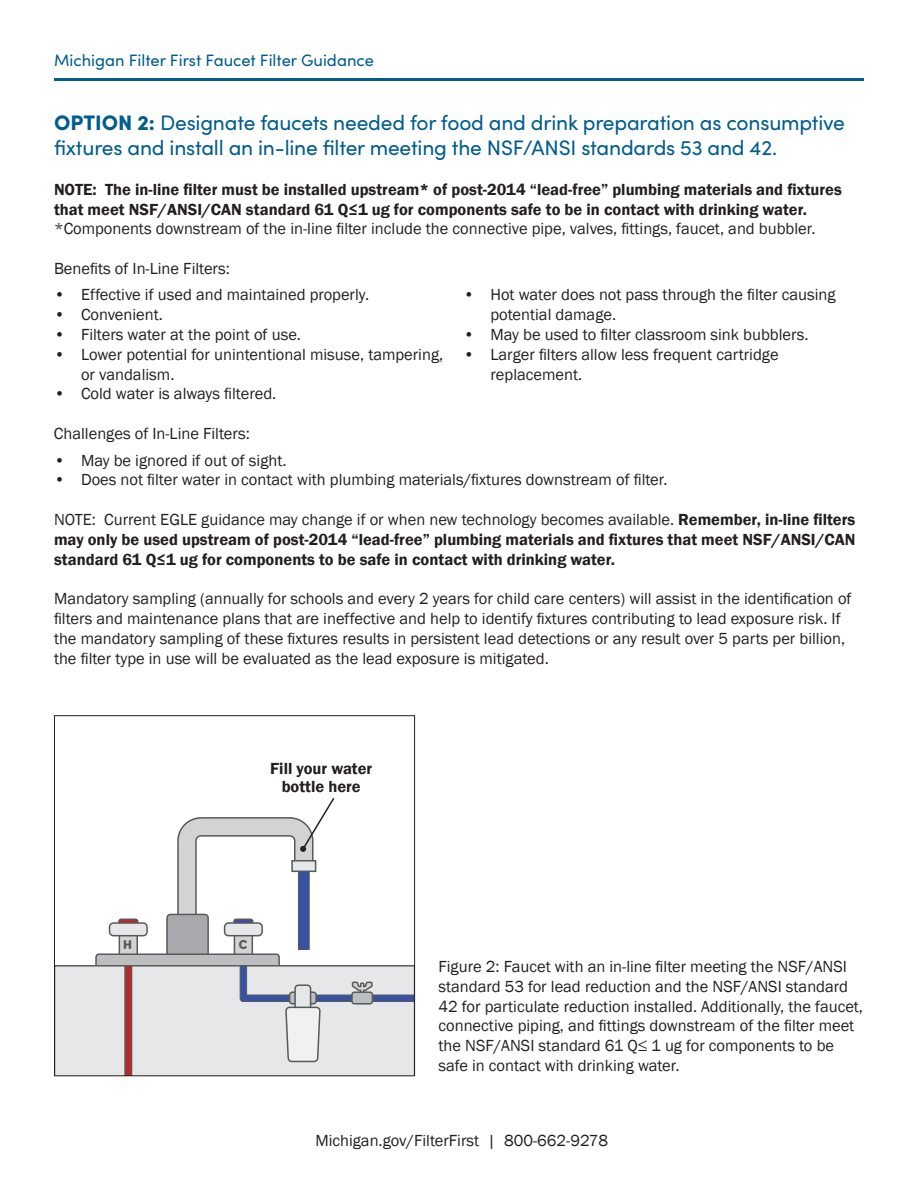
<style>
.page{position:relative;width:918px;height:1188px;background:#fff}
.page>*{position:absolute;margin:0;border:0;box-sizing:border-box;transform-origin:0 0}
.t1{font:21px/25.5px "Sofia Pro";letter-spacing:-.01em;color:#015d8c}
.t2{font:16.5px/19.8px "Franklin Gothic";color:#231f20}
.t3{font:600 16.5px/19.8px "Franklin Gothic";color:#231f20}
.t4{font:16.5px "Sofia Pro";color:#015d8c}
.t5{font:12px "Kit Rounded VF";color:#58595b}
.s1{font-weight:900}
.s2{font-weight:400}
</style>
<div class="page">
<hr style="left:54px;top:78px;width:810px;height:3px;background:#015d8c">
<div style="left:298px;top:839px;width:11px;height:110px;background:#3852a3"></div>
<div style="left:298px;top:839px;width:12px;height:111px;border:1px solid #58595b"></div>
<div style="left:167px;top:914px;width:41px;height:43px;background:#a7a9ac;border-radius:4px"></div>
<div style="left:166px;top:914px;width:43px;height:44px;border:2px solid #58595b;border-radius:4px"></div>
<div style="left:234px;top:924px;width:18px;height:39px;background:#d1d3d4"></div>
<div style="left:234px;top:923px;width:19px;height:41px;border:2px solid #58595b"></div>
<div style="left:224px;top:922px;width:39px;height:14px;border:2px solid #58595b;border-radius:4px"></div>
<div style="left:118px;top:919px;width:20px;height:9px;border:2px solid #58595b;border-radius:2px"></div>
<div style="left:119px;top:924px;width:18px;height:39px;background:#d1d3d4"></div>
<div style="left:119px;top:923px;width:19px;height:41px;border:2px solid #58595b"></div>
<div style="left:110px;top:923px;width:37px;height:13px;background:#e6e7e8;border-radius:4px"></div>
<div style="left:109px;top:922px;width:39px;height:14px;border:2px solid #58595b;border-radius:4px"></div>
<div style="left:96px;top:954px;width:183px;height:38px;background:#bcbec0;border-radius:3px"></div>
<div style="left:95px;top:953px;width:185px;height:39px;border:2px solid #58595b;border-radius:3px"></div>
<svg style="left:56px;top:965px;width:357px;height:109px;background:#dcdbde"></svg>
<div style="left:352px;top:992px;width:20px;height:12px;background:#bcbec0;border-radius:3px"></div>
<div style="left:351px;top:991px;width:22px;height:14px;border:2px solid #58595b;border-radius:3px"></div>
<div style="left:54px;top:715px;width:361px;height:361px;border:1px solid #231f20"></div>
<svg style="left:176px;top:798px;width:159px;height:135px"></svg>
<p class="t4" style="left:54px;top:48px;width:321px">Michigan Filter First Faucet Filter Guidance</p>
<p class="t1" style="left:54px;top:108px;width:793px"><span class="s1">OPTION 2:</span> Designate faucets needed for food and drink preparation as consumptive fixtures and install an in-line filter meeting the NSF/ANSI standards 53 and 42.</p>
<p class="t3" style="left:54px;top:180px;width:789px">NOTE: The in-line filter must be installed upstream* of post-2014 “lead-free” plumbing materials and fixtures that meet NSF/ANSI/CAN standard 61 Q≤1 ug for components safe to be in contact with drinking water.</p>
<p class="t2" style="left:54px;top:219px;width:763px">*Components downstream of the in-line filter include the connective pipe, valves, fittings, faucet, and bubbler.</p>
<p class="t2" style="left:54px;top:259px;width:177px">Benefits of In-Line Filters:</p>
<p class="t2" style="left:54px;top:285px;width:317px">• Effective if used and maintained properly.</p>
<p class="t2" style="left:54px;top:305px;width:110px">• Convenient.</p>
<p class="t2" style="left:54px;top:325px;width:249px">• Filters water at the point of use.</p>
<p class="t2" style="left:81px;top:345px;width:364px;text-indent:-27px">• Lower potential for unintentional misuse, tampering, or vandalism.</p>
<p class="t2" style="left:54px;top:384px;width:224px">• Cold water is always filtered.</p>
<p class="t2" style="left:490px;top:285px;width:347px;text-indent:-27px">• Hot water does not pass through the filter causing potential damage.</p>
<p class="t2" style="left:464px;top:325px;width:347px">• May be used to filter classroom sink bubblers.</p>
<p class="t2" style="left:490px;top:345px;width:290px;text-indent:-27px">• Larger filters allow less frequent cartridge replacement.</p>
<p class="t2" style="left:54px;top:424px;width:197px">Challenges of In-Line Filters:</p>
<p class="t2" style="left:54px;top:451px;width:234px">• May be ignored if out of sight.</p>
<p class="t2" style="left:54px;top:470px;width:615px">• Does not filter water in contact with plumbing materials/fixtures downstream of filter.</p>
<p class="t3" style="left:54px;top:510px;width:803px;text-align:justify"><span class="s2">NOTE: Current EGLE guidance may change if or when new technology becomes available.</span> Remember, in-line filters may only be used upstream of post-2014 “lead-free” plumbing materials and fixtures that meet NSF/ANSI/CAN standard 61 Q≤1 ug for components to be safe in contact with drinking water.</p>
<p class="t2" style="left:54px;top:589px;width:799px">Mandatory sampling (annually for schools and every 2 years for child care centers) will assist in the identification of filters and maintenance plans that are ineffective and help to identify fixtures contributing to lead exposure risk. If the mandatory sampling of these fixtures results in persistent lead detections or any result over 5 parts per billion, the filter type in use will be evaluated as the lead exposure is mitigated.</p>
<p class="t3" style="left:270px;top:760px;width:104px;line-height:18px;text-align:center">Fill your water bottle here</p>
<p class="t5" style="left:123px;top:938px;width:10px">H</p>
<p class="t5" style="left:239px;top:938px;width:10px">C</p>
<p class="t2" style="left:438px;top:957px;width:426px">Figure 2: Faucet with an in-line filter meeting the NSF/ANSI standard 53 for lead reduction and the NSF/ANSI standard 42 for particulate reduction installed. Additionally, the faucet, connective piping, and fittings downstream of the filter meet the NSF/ANSI standard 61 Q≤ 1 ug for components to be safe in contact with drinking water.</p>
<p class="t2" style="left:315px;top:1131px;width:294px">Michigan.gov/FilterFirst | 800-662-9278</p>
</div>
